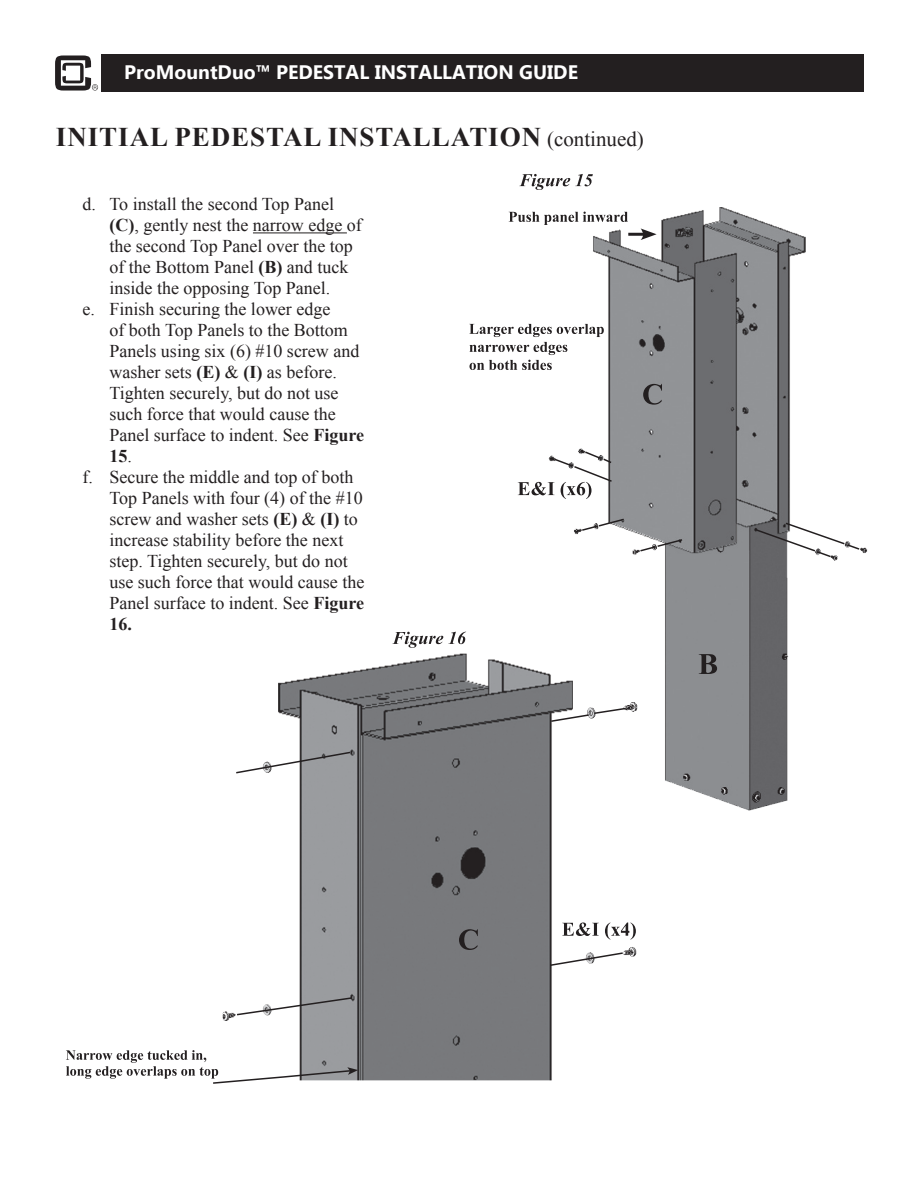
<style>
.page{position:relative;width:918px;height:1188px;background:#fff}
.page>*{position:absolute;margin:0;border:0;box-sizing:border-box;transform-origin:0 0}
.t1{font:700 27px "Times New Roman";letter-spacing:.035em;color:#231f20}
.t2{font:700 19.5px "Ebrima";color:#fff}
.t3{font:18px/21px "Times New Roman";color:#231f20}
.s1{font-weight:400;font-size:21px}
.s2{font-weight:700}
</style>
<div class="page">
<div style="left:101px;top:54px;width:763px;height:37px;background:#231f20"></div>
<svg style="left:55px;top:56px;width:43px;height:35px"></svg>
<hr style="left:253px;top:232px;width:94px;height:1px;background:#231f20">
<img style="left:223px;top:653px;width:414px;height:427px">
<svg style="left:66px;top:1050px;width:292px;height:34px"></svg>
<svg style="left:392px;top:632px;width:74px;height:16px"></svg>
<svg style="left:459px;top:929px;width:19px;height:21px"></svg>
<img style="left:543px;top:207px;width:325px;height:606px">
<svg style="left:754px;top:521px;width:107px;height:37px"></svg>
<svg style="left:580px;top:518px;width:45px;height:14px"></svg>
<svg style="left:639px;top:538px;width:45px;height:15px"></svg>
<hr style="left:628px;top:233px;width:18px;height:3px;background:#231f20">
<svg style="left:641px;top:228px;width:16px;height:12px"></svg>
<svg style="left:469px;top:324px;width:135px;height:46px"></svg>
<svg style="left:509px;top:212px;width:119px;height:13px"></svg>
<svg style="left:519px;top:174px;width:74px;height:16px"></svg>
<svg style="left:699px;top:654px;width:18px;height:20px"></svg>
<svg style="left:643px;top:384px;width:19px;height:21px"></svg>
<svg style="left:236px;top:751px;width:116px;height:23px"></svg>
<svg style="left:235px;top:996px;width:118px;height:20px"></svg>
<svg style="left:548px;top:951px;width:76px;height:16px"></svg>
<svg style="left:518px;top:450px;width:95px;height:49px"></svg>
<svg style="left:562px;top:922px;width:74px;height:18px"></svg>
<div style="left:37px;top:637px;width:199px;height:320px;background:#fff"></div>
<p class="t2" style="left:124px;top:58px;width:455px">ProMountDuo™ PEDESTAL INSTALLATION GUIDE</p>
<p class="t1" style="left:56px;top:117px;width:589px">INITIAL PEDESTAL INSTALLATION <span class="s1">(continued)</span></p>
<p class="t3" style="left:110px;top:193px;width:254px;text-indent:-27px">d. To install the second Top Panel <span class="s2">(C)</span>, gently nest the narrow edge of the second Top Panel over the top of the Bottom Panel <span class="s2">(B)</span> and tuck inside the opposing Top Panel.</p>
<p class="t3" style="left:110px;top:298px;width:256px;text-indent:-27px">e. Finish securing the lower edge<br>of both Top Panels to the Bottom<br>Panels using six (6) #10 screw and washer sets <span class="s2">(E)</span> &amp; <span class="s2">(I)</span> as before.<br>Tighten securely, but do not use such force that would cause the<br>Panel surface to indent. See <span class="s2">Figure<br>15</span>.</p>
<p class="t3" style="left:110px;top:466px;width:256px;text-indent:-27px">f. Secure the middle and top of both<br>Top Panels with four (4) of the #10 screw and washer sets <span class="s2">(E)</span> &amp; <span class="s2">(I)</span> to increase stability before the next step. Tighten securely, but do not use such force that would cause the<br>Panel surface to indent. See <span class="s2">Figure<br>16.</span></p>
</div>
